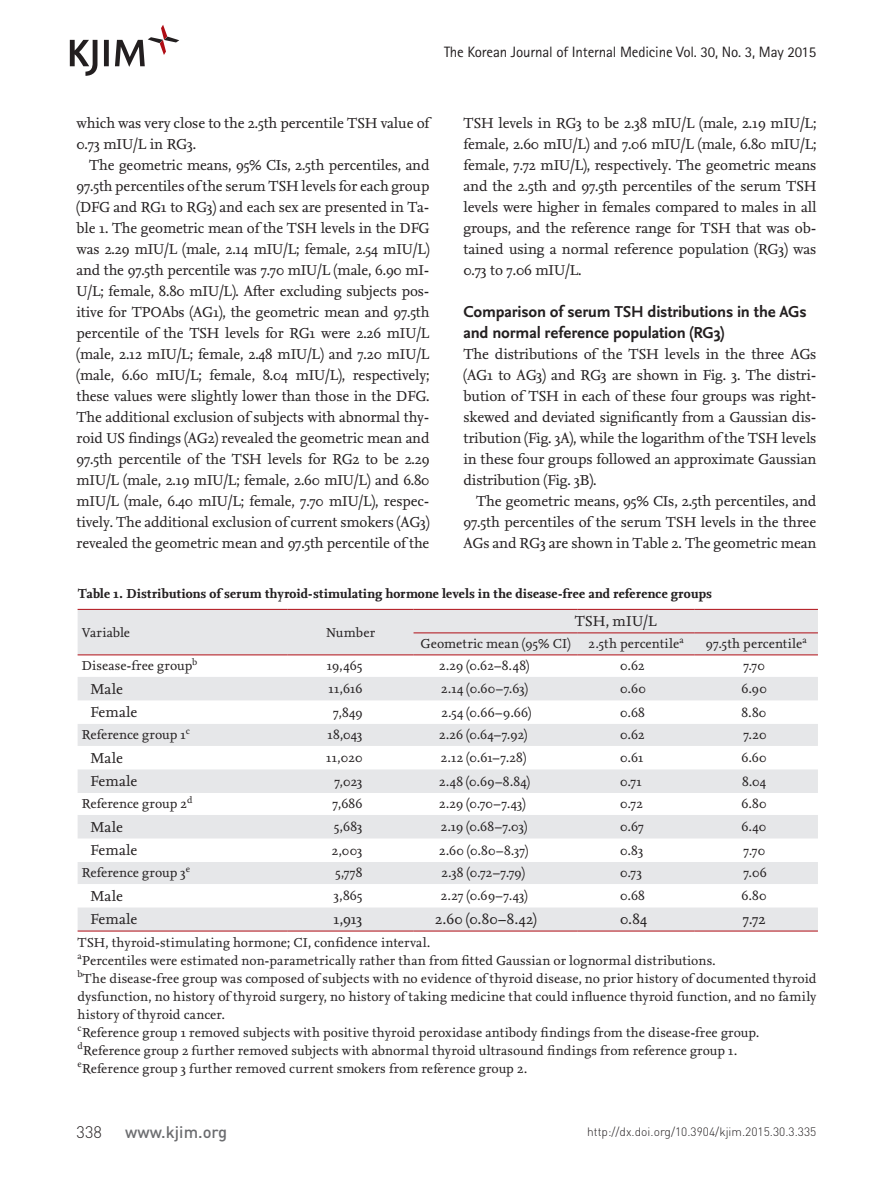
<style>
.page{position:relative;width:893px;height:1191px;background:#fff}
.page>*{position:absolute;margin:0;border:0;box-sizing:border-box;transform-origin:0 0}
.t1{font:700 16.5px/21px "Nexus Sans";letter-spacing:-.01em;color:#231f20}
.t2{font:500 16.5px "DIN Pro";color:#6c6d70}
.t3{font:300 16.5px "DIN Pro";color:#231f20}
.t4{font:15px/21px "Nexus Serif";letter-spacing:-.01em;color:#231f20;text-align:justify}
.t5{font:15px "Rotis Sans Serif Std";letter-spacing:-.01em;color:#231f20}
.t6{font:13.5px/18px "Nexus Serif";letter-spacing:.005em;color:#231f20}
.t7{font:700 13.5px "Nexus Serif";letter-spacing:.005em;color:#231f20}
.t8{font:300 12px "DIN Pro";color:#231f20}
</style>
<div class="page">
<svg style="left:70px;top:25px;width:109px;height:51px"></svg>
<svg style="left:78px;top:610px;width:740px;height:320px;fill:#e6e7e9"></svg>
<hr style="left:414px;top:632px;width:164px;height:1px;background:#b00d15">
<hr style="left:578px;top:632px;width:117px;height:1px;background:#b00d15">
<hr style="left:695px;top:632px;width:123px;height:1px;background:#b00d15">
<hr style="left:78px;top:930px;width:210px;height:1px;background:#b00d15">
<hr style="left:288px;top:930px;width:126px;height:1px;background:#b00d15">
<hr style="left:414px;top:930px;width:164px;height:1px;background:#b00d15">
<hr style="left:578px;top:930px;width:117px;height:1px;background:#b00d15">
<hr style="left:695px;top:930px;width:123px;height:1px;background:#b00d15">
<hr style="left:78px;top:609px;width:210px;height:1px;background:#b00d15">
<hr style="left:288px;top:609px;width:126px;height:1px;background:#b00d15">
<hr style="left:78px;top:654px;width:210px;height:1px;background:#b00d15">
<hr style="left:288px;top:654px;width:126px;height:1px;background:#b00d15">
<hr style="left:414px;top:609px;width:164px;height:1px;background:#b00d15">
<hr style="left:578px;top:609px;width:117px;height:1px;background:#b00d15">
<hr style="left:695px;top:609px;width:123px;height:1px;background:#b00d15">
<hr style="left:414px;top:654px;width:164px;height:1px;background:#b00d15">
<hr style="left:578px;top:654px;width:117px;height:1px;background:#b00d15">
<hr style="left:695px;top:654px;width:123px;height:1px;background:#b00d15">
<p class="t5" style="left:444px;top:43px;width:374px">The Korean Journal of Internal Medicine Vol. 30, No. 3, May 2015</p>
<p class="t4" style="left:463px;top:112px;width:354px">TSH levels in RG3 to be 2.38 mIU/L (male, 2.19 mIU/L; female, 2.60 mIU/L) and 7.06 mIU/L (male, 6.80 mIU/L; female, 7.72 mIU/L), respectively. The geometric means and the 2.5th and 97.5th percentiles of the serum TSH levels were higher in females compared to males in all groups, and the reference range for TSH that was ob&shy;tained using a normal reference population (RG3) was 0.73 to 7.06 mIU/L.</p>
<p class="t1" style="left:463px;top:300px;width:345px">Comparison of serum TSH distributions in the AGs and normal reference population (RG3)</p>
<p class="t4" style="left:463px;top:343px;width:354px">The distributions of the TSH levels in the three AGs (AG1 to AG3) and RG3 are shown in Fig. 3. The distri&shy;bution of TSH in each of these four groups was right&shy;skewed and deviated significantly from a Gaussian dis&shy;tribution (Fig. 3A), while the logarithm of the TSH levels in these four groups followed an approximate Gaussian distribution (Fig. 3B).</p>
<p class="t4" style="left:463px;top:490px;width:354px;text-indent:13px">The geometric means, 95% CIs, 2.5th percentiles, and 97.5th percentiles of the serum TSH levels in the three AGs and RG3 are shown in Table 2. The geometric mean</p>
<p class="t7" style="left:78px;top:585px;width:636px">Table 1. Distributions of serum thyroid-stimulating hormone levels in the disease-free and reference groups</p>
<p class="t6" style="left:82px;top:623px;width:50px">Variable</p>
<p class="t6" style="left:326px;top:623px;width:51px">Number</p>
<p class="t4" style="left:77px;top:112px;width:354px">which was very close to the 2.5th percentile TSH value of<br>0.73 mIU/L in RG3.</p>
<p class="t4" style="left:77px;top:154px;width:354px;text-indent:13px">The geometric means, 95% CIs, 2.5th percentiles, and 97.5th percentiles of the serum TSH levels for each group (DFG and RG1 to RG3) and each sex are presented in Ta&shy;ble 1. The geometric mean of the TSH levels in the DFG was 2.29 mIU/L (male, 2.14 mIU/L; female, 2.54 mIU/L) and the 97.5th percentile was 7.70 mIU/L (male, 6.90 mI-U/L; female, 8.80 mIU/L). After excluding subjects pos&shy;itive for TPOAbs (AG1), the geometric mean and 97.5th percentile of the TSH levels for RG1 were 2.26 mIU/L (male, 2.12 mIU/L; female, 2.48 mIU/L) and 7.20 mIU/L (male, 6.60 mIU/L; female, 8.04 mIU/L), respectively; these values were slightly lower than those in the DFG.<br>The additional exclusion of subjects with abnormal thy&shy;roid US findings (AG2) revealed the geometric mean and 97.5th percentile of the TSH levels for RG2 to be 2.29 mIU/L (male, 2.19 mIU/L; female, 2.60 mIU/L) and 6.80 mIU/L (male, 6.40 mIU/L; female, 7.70 mIU/L), respec&shy;tively. The additional exclusion of current smokers (AG3) revealed the geometric mean and 97.5th percentile of the</p>
<p class="t4" style="left:575px;top:610px;width:83px">TSH, mIU/L</p>
<p class="t6" style="left:421px;top:635px;width:152px">Geometric mean (95% CI)</p>
<p class="t6" style="left:589px;top:635px;width:97px">2.5th percentile<sup>a</sup></p>
<p class="t6" style="left:706px;top:635px;width:102px">97.5th percentile<sup>a</sup></p>
<p class="t6" style="left:82px;top:657px;width:117px">Disease-free group<sup>b</sup></p>
<p class="t6" style="left:327px;top:657px;width:37px">19,465</p>
<p class="t6" style="left:439px;top:657px;width:92px">2.29 (0.62–8.48)</p>
<p class="t6" style="left:620px;top:657px;width:26px">0.62</p>
<p class="t6" style="left:743px;top:657px;width:23px">7.70</p>
<p class="t4" style="left:90px;top:678px;width:34px">Male</p>
<p class="t6" style="left:329px;top:679px;width:35px">11,616</p>
<p class="t6" style="left:441px;top:679px;width:88px">2.14 (0.60–7.63)</p>
<p class="t6" style="left:620px;top:679px;width:27px">0.60</p>
<p class="t6" style="left:741px;top:679px;width:27px">6.90</p>
<p class="t4" style="left:90px;top:701px;width:49px">Female</p>
<p class="t6" style="left:333px;top:703px;width:31px">7,849</p>
<p class="t6" style="left:441px;top:703px;width:91px">2.54 (0.66–9.66)</p>
<p class="t6" style="left:620px;top:703px;width:26px">0.68</p>
<p class="t6" style="left:741px;top:703px;width:26px">8.80</p>
<p class="t6" style="left:82px;top:726px;width:110px">Reference group 1<sup>c</sup></p>
<p class="t6" style="left:328px;top:726px;width:36px">18,043</p>
<p class="t6" style="left:439px;top:726px;width:90px">2.26 (0.64–7.92)</p>
<p class="t6" style="left:620px;top:726px;width:26px">0.62</p>
<p class="t6" style="left:743px;top:726px;width:25px">7.20</p>
<p class="t4" style="left:90px;top:747px;width:34px">Male</p>
<p class="t6" style="left:326px;top:748px;width:38px">11,020</p>
<p class="t6" style="left:441px;top:748px;width:87px">2.12 (0.61–7.28)</p>
<p class="t6" style="left:620px;top:748px;width:25px">0.61</p>
<p class="t6" style="left:741px;top:748px;width:27px">6.60</p>
<p class="t4" style="left:90px;top:770px;width:49px">Female</p>
<p class="t6" style="left:334px;top:772px;width:30px">7,023</p>
<p class="t6" style="left:439px;top:772px;width:92px">2.48 (0.69–8.84)</p>
<p class="t6" style="left:620px;top:772px;width:23px">0.71</p>
<p class="t6" style="left:742px;top:772px;width:26px">8.04</p>
<p class="t6" style="left:82px;top:795px;width:112px">Reference group 2<sup>d</sup></p>
<p class="t6" style="left:333px;top:795px;width:31px">7,686</p>
<p class="t6" style="left:439px;top:795px;width:88px">2.29 (0.70–7.43)</p>
<p class="t6" style="left:620px;top:795px;width:24px">0.72</p>
<p class="t6" style="left:741px;top:795px;width:27px">6.80</p>
<p class="t4" style="left:90px;top:816px;width:34px">Male</p>
<p class="t6" style="left:334px;top:817px;width:30px">5,683</p>
<p class="t6" style="left:441px;top:817px;width:88px">2.19 (0.68–7.03)</p>
<p class="t6" style="left:620px;top:817px;width:25px">0.67</p>
<p class="t6" style="left:741px;top:817px;width:26px">6.40</p>
<p class="t4" style="left:90px;top:839px;width:49px">Female</p>
<p class="t6" style="left:332px;top:841px;width:32px">2,003</p>
<p class="t6" style="left:439px;top:841px;width:91px">2.60 (0.80–8.37)</p>
<p class="t6" style="left:620px;top:841px;width:25px">0.83</p>
<p class="t6" style="left:744px;top:841px;width:23px">7.70</p>
<p class="t6" style="left:82px;top:864px;width:110px">Reference group 3<sup>e</sup></p>
<p class="t6" style="left:335px;top:864px;width:29px">5,778</p>
<p class="t6" style="left:441px;top:864px;width:85px">2.38 (0.72–7.79)</p>
<p class="t6" style="left:620px;top:864px;width:23px">0.73</p>
<p class="t6" style="left:743px;top:864px;width:25px">7.06</p>
<p class="t4" style="left:90px;top:885px;width:34px">Male</p>
<p class="t6" style="left:334px;top:886px;width:30px">3,865</p>
<p class="t6" style="left:441px;top:886px;width:88px">2.27 (0.69–7.43)</p>
<p class="t6" style="left:620px;top:886px;width:26px">0.68</p>
<p class="t6" style="left:741px;top:886px;width:27px">6.80</p>
<p class="t4" style="left:90px;top:908px;width:49px">Female</p>
<p class="t4" style="left:333px;top:908px;width:31px">1,913</p>
<p class="t4" style="left:435px;top:908px;width:103px">2.60 (0.80–8.42)</p>
<p class="t4" style="left:620px;top:908px;width:28px">0.84</p>
<p class="t4" style="left:743px;top:908px;width:24px">7.72</p>
<p class="t6" style="left:78px;top:933px;width:740px">TSH, thyroid-stimulating hormone; CI, confidence interval.<br><sup>a</sup>Percentiles were estimated non-parametrically rather than from fitted Gaussian or lognormal distributions.<br><sup>b</sup>The disease-free group was composed of subjects with no evidence of thyroid disease, no prior history of documented thyroid dysfunction, no history of thyroid surgery, no history of taking medicine that could influence thyroid function, and no family history of thyroid cancer.<br><sup>c</sup>Reference group 1 removed subjects with positive thyroid peroxidase antibody findings from the disease-free group. <sup>d</sup>Reference group 2 further removed subjects with abnormal thyroid ultrasound findings from reference group 1.<br><sup>e</sup>Reference group 3 further removed current smokers from reference group 2.</p>
<p class="t3" style="left:77px;top:1120px;width:27px">338</p>
<p class="t2" style="left:125px;top:1120px;width:104px">www.kjim.org</p>
<p class="t8" style="left:587px;top:1123px;width:231px">http://dx.doi.org/10.3904/kjim.2015.30.3.335</p>
</div>
